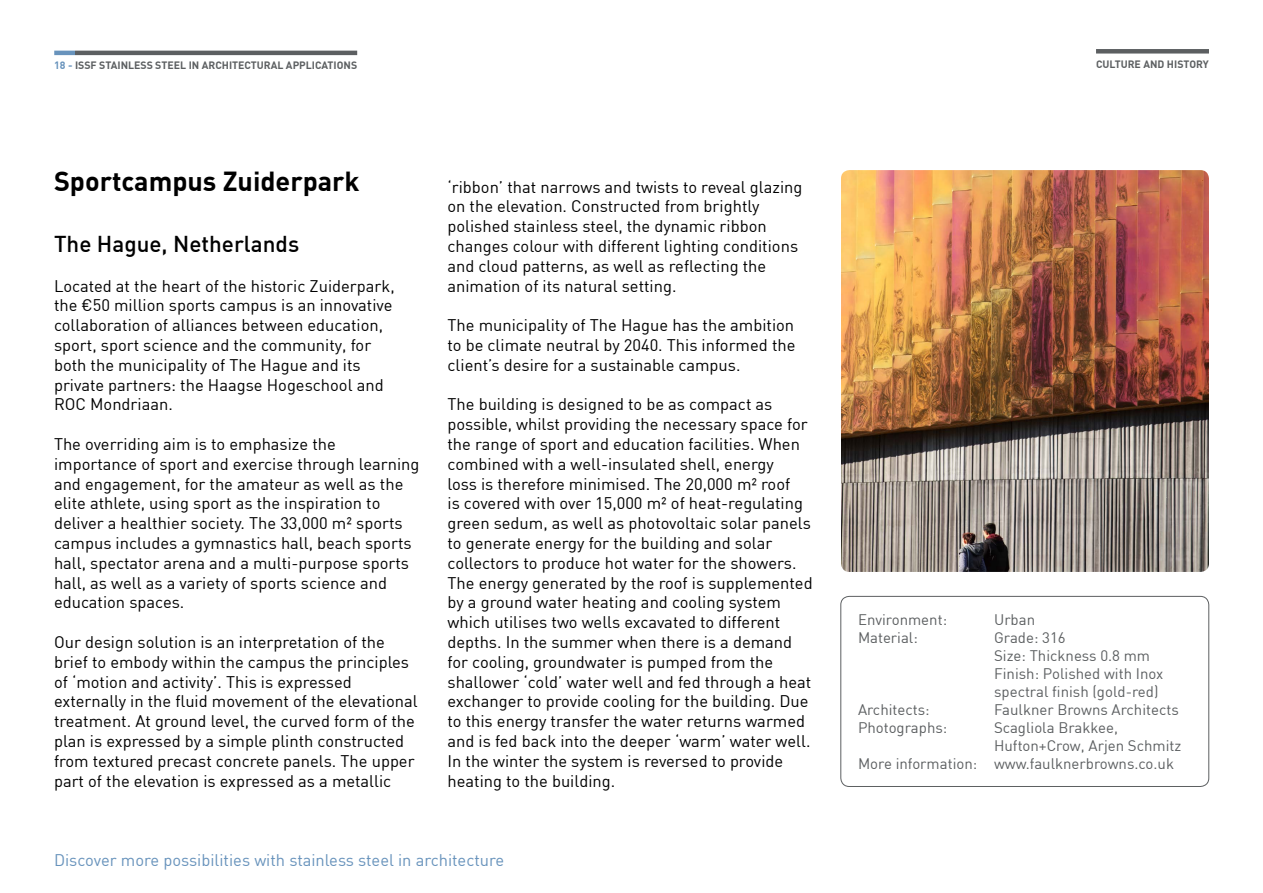
<style>
.page{position:relative;width:1263px;height:893px;background:#fff}
.page>*{position:absolute;margin:0;border:0;box-sizing:border-box;transform-origin:0 0}
._02_Header_1{font:700 27px "DIN";color:#000}
._02_Header_2{font:22.5px "DIN Medium Alternate";color:#000}
._03_Body_text{font:16.5px/19.8px "DIN";color:#000}
.t1{font:16.5px "DIN";color:#6893bc}
._03_Body_text_blue_b{font:15px "DIN";color:#5c5f61}
.Naam_CEO{font:700 10.5px "DIN";color:#5c5f61}
.s1{color:#6893bc}
</style>
<div class="page">
<hr style="left:54px;top:51px;width:21px;height:4px;background:#6893bc">
<hr style="left:75px;top:51px;width:282px;height:4px;background:#5c5f61">
<div style="left:1096px;top:49px;width:113px;height:5px;background:#5c5f61"></div>
<div style="left:841px;top:596px;width:368px;height:191px;border:1px solid #5c5f61;border-radius:9px"></div>
<img style="left:841px;top:170px;width:368px;height:402px">
<p class="Naam_CEO" style="left:54px;top:59px;width:304px"><span class="s1">18 -</span> ISSF STAINLESS STEEL IN ARCHITECTURAL APPLICATIONS</p>
<p class="_02_Header_1" style="left:54px;top:164px;width:307px">Sportcampus Zuiderpark</p>
<p class="_02_Header_2" style="left:54px;top:230px;width:247px">The Hague, Netherlands</p>
<p class="_03_Body_text" style="left:54px;top:275px;width:342px">Located at the heart of the historic Zuiderpark, the €50 million sports campus is an innovative collaboration of alliances between education, sport, sport science and the community, for both the municipality of The Hague and its private partners: the Haagse Hogeschool and ROC Mondriaan.</p>
<p class="_03_Body_text" style="left:54px;top:434px;width:367px">The overriding aim is to emphasize the importance of sport and exercise through learning and engagement, for the amateur as well as the elite athlete, using sport as the inspiration to deliver a healthier society. The 33,000 m² sports campus includes a gymnastics hall, beach sports hall, spectator arena and a multi-purpose sports hall, as well as a variety of sports science and education spaces.</p>
<p class="_03_Body_text" style="left:54px;top:632px;width:365px">Our design solution is an interpretation of the brief to embody within the campus the principles of ‘motion and activity’. This is expressed externally in the fluid movement of the elevational treatment. At ground level, the curved form of the plan is expressed by a simple plinth constructed from textured precast concrete panels. The upper part of the elevation is expressed as a metallic</p>
<p class="_03_Body_text" style="left:447px;top:176px;width:356px">‘ribbon’ that narrows and twists to reveal glazing on the elevation. Constructed from brightly polished stainless steel, the dynamic ribbon changes colour with different lighting conditions and cloud patterns, as well as reflecting the animation of its natural setting.</p>
<p class="_03_Body_text" style="left:447px;top:315px;width:349px;text-align:justify">The municipality of The Hague has the ambition to be climate neutral by 2040. This informed the client’s desire for a sustainable campus.</p>
<p class="_03_Body_text" style="left:447px;top:394px;width:367px">The building is designed to be as compact as possible, whilst providing the necessary space for the range of sport and education facilities. When combined with a well-insulated shell, energy<br>loss is therefore minimised. The 20,000 m² roof<br>is covered with over 15,000 m² of heat-regulating green sedum, as well as photovoltaic solar panels to generate energy for the building and solar collectors to produce hot water for the showers.<br>The energy generated by the roof is supplemented by a ground water heating and cooling system which utilises two wells excavated to different depths. In the summer when there is a demand for cooling, groundwater is pumped from the shallower ‘cold’ water well and fed through a heat exchanger to provide cooling for the building. Due to this energy transfer the water returns warmed and is fed back into the deeper ‘warm’ water well.<br>In the winter the system is reversed to provide heating to the building.</p>
<p class="t1" style="left:54px;top:850px;width:452px">Discover more possibilities with stainless steel in architecture</p>
<p class="Naam_CEO" style="left:1096px;top:57px;width:114px">CULTURE AND HISTORY</p>
<p class="_03_Body_text_blue_b" style="left:858px;top:610px;width:91px">Environment:</p>
<p class="_03_Body_text_blue_b" style="left:994px;top:610px;width:43px">Urban</p>
<p class="_03_Body_text_blue_b" style="left:858px;top:628px;width:61px">Material:</p>
<p class="_03_Body_text_blue_b" style="left:994px;top:628px;width:73px">Grade: 316</p>
<p class="_03_Body_text_blue_b" style="left:994px;top:646px;width:158px">Size: Thickness 0.8 mm</p>
<p class="_03_Body_text_blue_b" style="left:994px;top:664px;width:171px">Finish: Polished with Inox</p>
<p class="_03_Body_text_blue_b" style="left:994px;top:682px;width:166px">spectral finish (gold-red)</p>
<p class="_03_Body_text_blue_b" style="left:858px;top:700px;width:73px">Architects:</p>
<p class="_03_Body_text_blue_b" style="left:994px;top:700px;width:186px">Faulkner Browns Architects</p>
<p class="_03_Body_text_blue_b" style="left:858px;top:718px;width:91px">Photographs:</p>
<p class="_03_Body_text_blue_b" style="left:994px;top:718px;width:126px">Scagliola Brakkee,</p>
<p class="_03_Body_text_blue_b" style="left:994px;top:736px;width:189px">Hufton+Crow, Arjen Schmitz</p>
<p class="_03_Body_text_blue_b" style="left:858px;top:754px;width:318px">More information: www.faulknerbrowns.co.uk</p>
</div>
